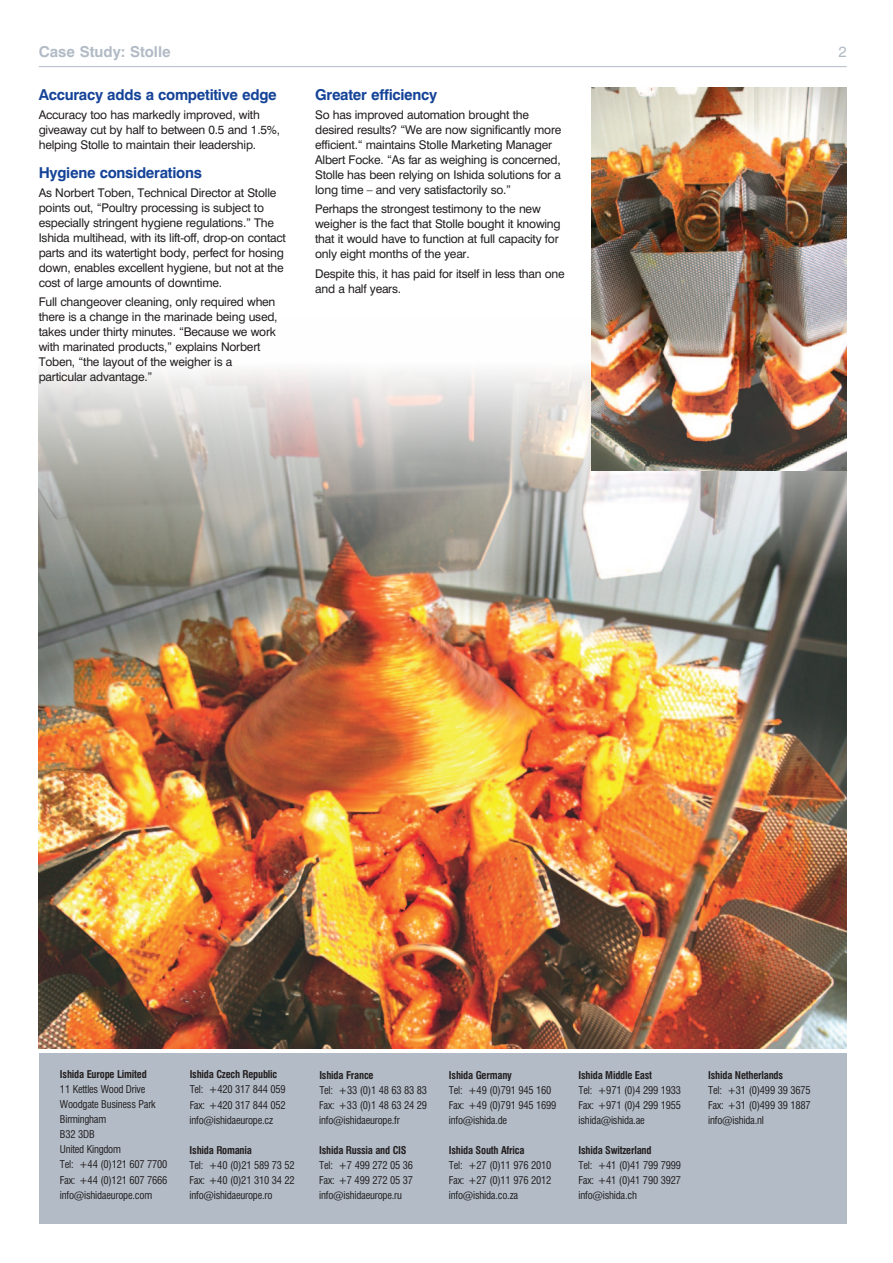
<style>
.page{position:relative;width:893px;height:1263px;background:#fff}
.page>*{position:absolute;margin:0;border:0;box-sizing:border-box;transform-origin:0 0}
.t1{font:700 15px "Swiss 721 BT";letter-spacing:-.02em;color:#154398}
.t2{font:700 15px "Swiss 721 BT";color:#b2bbc6}
.t3{font:15px "Swiss 721 BT";color:#b2bbc6}
.t4{font:12px/15px "Swiss 721 BT";letter-spacing:-.02em;color:#231f20}
.t5{font:condensed 10.5px/15px "Swiss 721 BT";letter-spacing:-.02em;color:#231f20}
.s1{font-weight:700}
</style>
<div class="page">
<img style="left:39px;top:319px;width:808px;height:730px">
<div style="left:39px;top:1053px;width:808px;height:170px;background:#b2bbc6"></div>
<hr style="left:39px;top:66px;width:808px;height:1px;background:#b2bbc6">
<img style="left:591px;top:88px;width:255px;height:383px">
<p class="t2" style="left:39px;top:43px;width:133px">Case Study: Stolle</p>
<p class="t3" style="left:838px;top:42px;width:10px">2</p>
<p class="t1" style="left:39px;top:85px;width:240px">Accuracy adds a competitive edge</p>
<p class="t4" style="left:39px;top:107px;width:243px">Accuracy too has markedly improved, with giveaway cut by half to between 0.5 and 1.5%, helping Stolle to maintain their leadership.</p>
<p class="t1" style="left:39px;top:163px;width:165px">Hygiene considerations</p>
<p class="t4" style="left:39px;top:185px;width:249px">As Norbert Toben, Technical Director at Stolle points out, “Poultry processing is subject to especially stringent hygiene regulations.” The Ishida multihead, with its lift-off, drop-on contact parts and its watertight body, perfect for hosing down, enables excellent hygiene, but not at the cost of large amounts of downtime.</p>
<p class="t4" style="left:39px;top:294px;width:240px">Full changeover cleaning, only required when there is a change in the marinade being used, takes under thirty minutes. “Because we work with marinated products,” explains Norbert Toben, “the layout of the weigher is a particular advantage.”</p>
<p class="t1" style="left:315px;top:85px;width:124px">Greater efficiency</p>
<p class="t4" style="left:315px;top:107px;width:248px">So has improved automation brought the desired results? “We are now significantly more efficient.“ maintains Stolle Marketing Manager Albert Focke. “As far as weighing is concerned, Stolle has been relying on Ishida solutions for a long time – and very satisfactorily so.”</p>
<p class="t4" style="left:315px;top:202px;width:247px">Perhaps the strongest testimony to the new weigher is the fact that Stolle bought it knowing that it would have to function at full capacity for only eight months of the year.</p>
<p class="t4" style="left:315px;top:266px;width:251px">Despite this, it has paid for itself in less than one and a half years.</p>
<p class="t5" style="left:60px;top:1067px;width:109px"><span class="s1">Ishida Europe Limited<br></span>11 Kettles Wood Drive<br>Woodgate Business Park<br>Birmingham<br>B32 3DB<br>United Kingdom<br>Tel: +44 (0)121 607 7700<br>Fax: +44 (0)121 607 7666 info@ishidaeurope.com</p>
<p class="t5" style="left:190px;top:1067px;width:98px"><span class="s1">Ishida Czech Republic<br></span>Tel: +420 317 844 059<br>Fax: +420 317 844 052 info@ishidaeurope.cz</p>
<p class="t5" style="left:190px;top:1142px;width:107px"><span class="s1">Ishida Romania<br></span>Tel: +40 (0)21 589 73 52<br>Fax: +40 (0)21 310 34 22 info@ishidaeurope.ro</p>
<p class="t5" style="left:319px;top:1067px;width:109px"><span class="s1">Ishida France<br></span>Tel: +33 (0)1 48 63 83 83<br>Fax: +33 (0)1 48 63 24 29 info@ishidaeurope.fr</p>
<p class="t5" style="left:319px;top:1142px;width:95px"><span class="s1">Ishida Russia and CIS<br></span>Tel: +7 499 272 05 36<br>Fax: +7 499 272 05 37 info@ishidaeurope.ru</p>
<p class="t5" style="left:449px;top:1067px;width:109px"><span class="s1">Ishida Germany<br></span>Tel: +49 (0)791 945 160<br>Fax: +49 (0)791 945 1699 info@ishida.de</p>
<p class="t5" style="left:449px;top:1142px;width:104px"><span class="s1">Ishida South Africa<br></span>Tel: +27 (0)11 976 2010<br>Fax: +27 (0)11 976 2012 info@ishida.co.za</p>
<p class="t5" style="left:579px;top:1067px;width:104px"><span class="s1">Ishida Middle East<br></span>Tel: +971 (0)4 299 1933<br>Fax: +971 (0)4 299 1955 ishida@ishida.ae</p>
<p class="t5" style="left:579px;top:1142px;width:104px"><span class="s1">Ishida Switzerland<br></span>Tel: +41 (0)41 799 7999<br>Fax: +41 (0)41 790 3927 info@ishida.ch</p>
<p class="t5" style="left:708px;top:1067px;width:104px"><span class="s1">Ishida Netherlands<br></span>Tel: +31 (0)499 39 3675<br>Fax: +31 (0)499 39 1887 info@ishida.nl</p>
</div>
